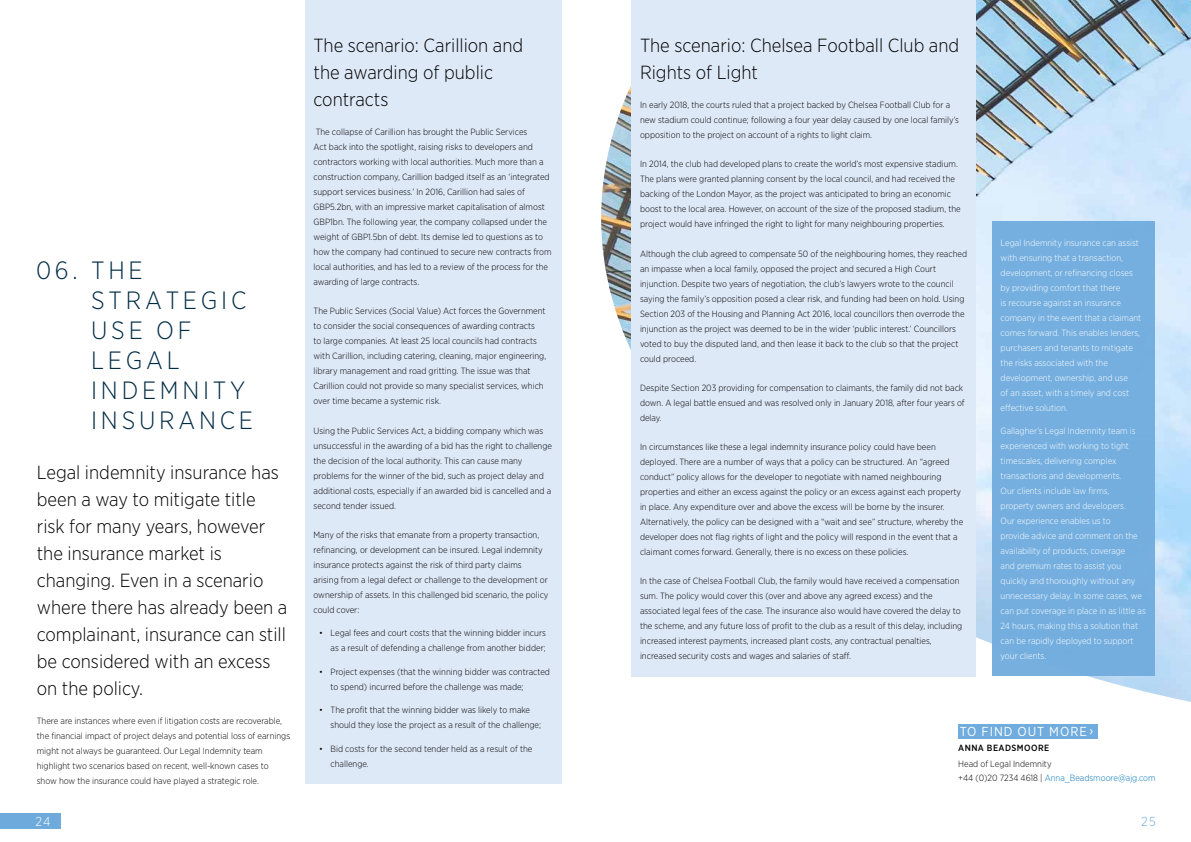
<style>
.page{position:relative;width:1191px;height:842px;background:#fff}
.page>*{position:absolute;margin:0;border:0;box-sizing:border-box;transform-origin:0 0}
.t1{font:300 25px/30px "Gotham Narrow";letter-spacing:.15em;color:#002b44}
.t2{font:300 19px/27px "Gotham Narrow";color:#000}
.t3{font:13px "Gotham Narrow";letter-spacing:.075em;color:#fff}
.t4{font:300 13px "Gotham Narrow";color:#fff}
.t5{font:300 13px "Gotham Narrow";color:#70acde}
.t6{font:300 9px/15px "Gotham Narrow";color:#000}
.t7{font:300 9px/15px "Gotham Narrow";color:#fff}
.t8{font:500 9px "Gotham Narrow";letter-spacing:.05em;color:#000}
.s1{color:#0075bc}
</style>
<div class="page">
<img style="left:601px;top:0;width:590px;height:702px">
<div style="left:631px;top:0;width:345px;height:676px;background:#dee9f7"></div>
<div style="left:992px;top:221px;width:163px;height:455px;background:#70acde"></div>
<div style="left:958px;top:724px;width:140px;height:14px;background:#70acde"></div>
<div style="left:305px;top:0;width:256px;height:784px;background:#dee9f7"></div>
<div style="left:0;top:814px;width:61px;height:15px;background:#6eaadc"></div>
<h1 class="t1" style="left:91px;top:255px;width:163px;text-indent:-55px">06. THE<br>STRATEGIC<br>USE OF<br>LEGAL<br>INDEMNITY<br>INSURANCE</h1>
<p class="t2" style="left:37px;top:458px;width:252px">Legal indemnity insurance has been a way to mitigate title risk for many years, however the insurance market is changing. Even in a scenario where there has already been a complainant, insurance can still be considered with an excess on the policy.</p>
<p class="t6" style="left:37px;top:713px;width:255px">There are instances where even if litigation costs are recoverable, the financial impact of project delays and potential loss of earnings might not always be guaranteed. Our Legal Indemnity team highlight two scenarios based on recent, well-known cases to show how the insurance could have played a strategic role.</p>
<h2 class="t2" style="left:313px;top:31px;width:211px">The scenario: Carillion and the awarding of public contracts</h2>
<p class="t6" style="left:313px;top:124px;width:239px">The collapse of Carillion has brought the Public Services<br>Act back into the spotlight, raising risks to developers and contractors working with local authorities. Much more than a construction company, Carillion badged itself as an ‘integrated support services business.’ In 2016, Carillion had sales of GBP5.2bn, with an impressive market capitalisation of almost GBP1bn. The following year, the company collapsed under the weight of GBP1.5bn of debt. Its demise led to questions as to how the company had continued to secure new contracts from local authorities, and has led to a review of the process for the awarding of large contracts.</p>
<p class="t6" style="left:313px;top:304px;width:234px">The Public Services (Social Value) Act forces the Government to consider the social consequences of awarding contracts<br>to large companies. At least 25 local councils had contracts with Carillion, including catering, cleaning, major engineering, library management and road gritting. The issue was that Carillion could not provide so many specialist services, which over time became a systemic risk.</p>
<p class="t6" style="left:313px;top:423px;width:240px">Using the Public Services Act, a bidding company which was unsuccessful in the awarding of a bid has the right to challenge the decision of the local authority. This can cause many problems for the winner of the bid, such as project delay and additional costs, especially if an awarded bid is cancelled and a second tender issued.</p>
<p class="t6" style="left:313px;top:527px;width:236px">Many of the risks that emanate from a property transaction, refinancing, or development can be insured. Legal indemnity insurance protects against the risk of third party claims arising from a legal defect or challenge to the development or ownership of assets. In this challenged bid scenario, the policy could cover:</p>
<p class="t6" style="left:319px;top:625px;width:228px;text-align:right">• Legal fees and court costs that the winning bidder incurs as a result of defending a challenge from another bidder;</p>
<p class="t6" style="left:330px;top:664px;width:221px;text-indent:-11px">• Project expenses (that the winning bidder was contracted to spend) incurred before the challenge was made;</p>
<p class="t6" style="left:330px;top:702px;width:212px;text-indent:-11px">• The profit that the winning bidder was likely to make should they lose the project as a result of the challenge;</p>
<p class="t6" style="left:330px;top:741px;width:203px;text-indent:-11px">• Bid costs for the second tender held as a result of the challenge.</p>
<h2 class="t2" style="left:640px;top:31px;width:321px">The scenario: Chelsea Football Club and<br>Rights of Light</h2>
<p class="t6" style="left:640px;top:97px;width:320px">In early 2018, the courts ruled that a project backed by Chelsea Football Club for a new stadium could continue; following a four year delay caused by one local family’s opposition to the project on account of a rights to light claim.</p>
<p class="t6" style="left:640px;top:157px;width:322px">In 2014, the club had developed plans to create the world’s most expensive stadium.<br>The plans were granted planning consent by the local council, and had received the backing of the London Mayor, as the project was anticipated to bring an economic boost to the local area. However, on account of the size of the proposed stadium, the project would have infringed the right to light for many neighbouring properties.</p>
<p class="t6" style="left:640px;top:246px;width:328px">Although the club agreed to compensate 50 of the neighbouring homes, they reached an impasse when a local family, opposed the project and secured a High Court injunction. Despite two years of negotiation, the club’s lawyers wrote to the council saying the family’s opposition posed a clear risk, and funding had been on hold. Using Section 203 of the Housing and Planning Act 2016, local councillors then overrode the injunction as the project was deemed to be in the wider ‘public interest.’ Councillors voted to buy the disputed land, and then lease it back to the club so that the project could proceed.</p>
<p class="t6" style="left:640px;top:380px;width:326px">Despite Section 203 providing for compensation to claimants, the family did not back down. A legal battle ensued and was resolved only in January 2018, after four years of delay.</p>
<p class="t6" style="left:640px;top:439px;width:325px">In circumstances like these a legal indemnity insurance policy could have been deployed. There are a number of ways that a policy can be structured. An “agreed conduct” policy allows for the developer to negotiate with named neighbouring properties and either an excess against the policy or an excess against each property in place. Any expenditure over and above the excess will be borne by the insurer.<br>Alternatively, the policy can be designed with a “wait and see” structure, whereby the developer does not flag rights of light and the policy will respond in the event that a claimant comes forward. Generally, there is no excess on these policies.</p>
<p class="t6" style="left:640px;top:573px;width:324px">In the case of Chelsea Football Club, the family would have received a compensation sum. The policy would cover this (over and above any agreed excess) and the associated legal fees of the case. The insurance also would have covered the delay to the scheme, and any future loss of profit to the club as a result of this delay, including increased interest payments, increased plant costs, any contractual penalties, increased security costs and wages and salaries of staff.</p>
<p class="t7" style="left:1000px;top:235px;width:142px">Legal Indemnity insurance can assist with ensuring that a transaction, development, or refinancing closes by providing comfort that there<br>is recourse against an insurance company in the event that a claimant comes forward. This enables lenders, purchasers and tenants to mitigate the risks associated with the development, ownership, and use<br>of an asset, with a timely and cost effective solution.</p>
<p class="t7" style="left:1000px;top:423px;width:147px">Gallagher’s Legal Indemnity team is experienced with working to tight timescales, delivering complex transactions and developments.<br>Our clients include law firms,<br>property owners and developers.<br>Our experience enables us to<br>provide advice and comment on the availability of products, coverage<br>and premium rates to assist you quickly and thoroughly without any unnecessary delay. In some cases, we can put coverage in place in as little as<br>24 hours, making this a solution that can be rapidly deployed to support your clients.</p>
<h3 class="t3" style="left:959px;top:723px;width:135px">TO FIND OUT MORE ›</h3>
<p class="t8" style="left:958px;top:742px;width:92px">ANNA BEADSMOORE</p>
<p class="t6" style="left:958px;top:757px;width:199px;line-height:13.8px">Head of Legal Indemnity<br>+44 (0)20 7234 4618 | <span class="s1">Anna_Beadsmoore@ajg.com</span></p>
<h3 class="t4" style="left:35px;top:813px;width:16px">24</h3>
<h3 class="t5" style="left:1141px;top:813px;width:16px">25</h3>
</div>
